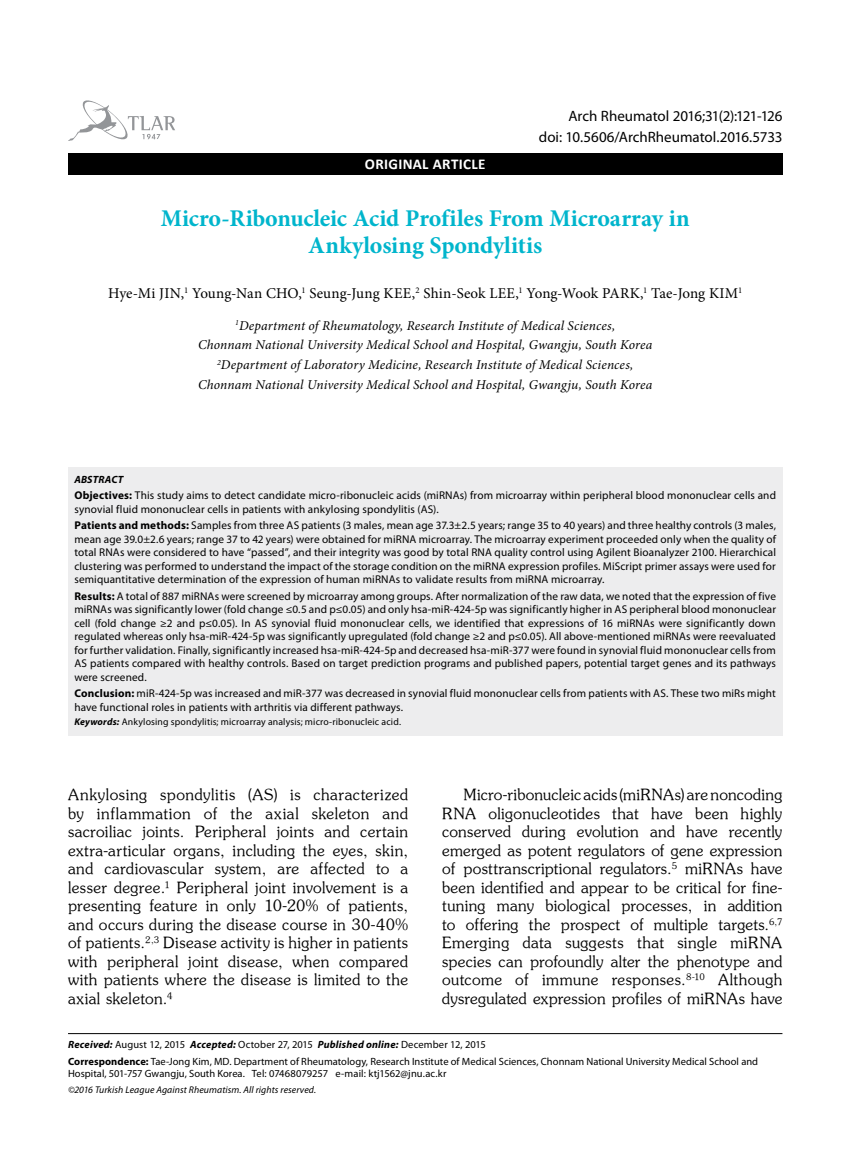
<style>
.page{position:relative;width:859px;height:1170px;background:#fff}
.page>*{position:absolute;margin:0;border:0;box-sizing:border-box;transform-origin:0 0}
.t1{font:700 24px/27px "Minion Pro";letter-spacing:-.005em;color:#00b5cc;text-align:center}
.t2{font:15.45px/18.6px "Souvenir Turk";letter-spacing:.02em;color:#000;text-align:justify}
.t3{font:15px "Minion Pro";letter-spacing:.005em;color:#000}
.t4{font:15px "Myriad Pro";letter-spacing:-.005em;color:#000}
.t5{font:700 15px "Calibri";letter-spacing:.02em;color:#fff}
.t6{font:italic 13.5px/19.5px "Minion Pro";letter-spacing:.01em;color:#000;text-align:center}
.t7{font:11.25px/13.5px "Myriad Pro";letter-spacing:.01em;color:#000}
.t8{font:10.5px/16.8px "Myriad Pro";letter-spacing:.005em;color:#000}
.t9{font:italic 700 10.5px "Myriad Pro";letter-spacing:.015em;color:#000}
.t10{font:9.75px "Myriad Pro";letter-spacing:.015em;color:#000}
.t11{font:italic 9.75px "Myriad Pro";letter-spacing:.01em;color:#000}
.s1{font-weight:700}
.s2{font-weight:700;font-style:italic}
</style>
<div class="page">
<div style="left:68px;top:153px;width:714px;height:21px;background:#000"></div>
<svg style="left:68px;top:100px;width:107px;height:41px"></svg>
<hr style="left:68px;top:1033px;width:714px;height:1px;background:#000">
<div style="left:68px;top:468px;width:714px;height:268px;background:#ededee"></div>
<h3 class="t4" style="left:568px;top:107px;width:215px">Arch Rheumatol 2016;31(2):121-126</h3>
<h3 class="t5" style="left:365px;top:155px;width:122px">ORIGINAL ARTICLE</h3>
<h3 class="t4" style="left:539px;top:127px;width:245px">doi: 10.5606/ArchRheumatol.2016.5733</h3>
<h1 class="t1" style="left:161px;top:204px;width:530px">Micro-Ribonucleic Acid Profiles From Microarray in<br>Ankylosing Spondylitis</h1>
<h3 class="t3" style="left:108px;top:283px;width:636px">Hye-Mi JIN,<sup>1</sup> Young-Nan CHO,<sup>1</sup> Seung-Jung KEE,<sup>2</sup> Shin-Seok LEE,<sup>1</sup> Yong-Wook PARK,<sup>1</sup> Tae-Jong KIM<sup>1</sup></h3>
<p class="t6" style="left:198px;top:316px;width:456px"><sup>1</sup>Department of Rheumatology, Research Institute of Medical Sciences,<br>Chonnam National University Medical School and Hospital, Gwangju, South Korea <sup>2</sup>Department of Laboratory Medicine, Research Institute of Medical Sciences, Chonnam National University Medical School and Hospital, Gwangju, South Korea</p>
<p class="t9" style="left:74px;top:472px;width:50px">ABSTRACT</p>
<p class="t7" style="left:74px;top:488px;width:703px"><span class="s1">Objectives:</span> This study aims to detect candidate micro-ribonucleic acids (miRNAs) from microarray within peripheral blood mononuclear cells and synovial fluid mononuclear cells in patients with ankylosing spondylitis (AS).</p>
<p class="t7" style="left:74px;top:518px;width:703px;text-align:justify"><span class="s1">Patients and methods:</span> Samples from three AS patients (3 males, mean age 37.3±2.5 years; range 35 to 40 years) and three healthy controls (3 males, mean age 39.0±2.6 years; range 37 to 42 years) were obtained for miRNA microarray. The microarray experiment proceeded only when the quality of total RNAs were considered to have “passed”, and their integrity was good by total RNA quality control using Agilent Bioanalyzer 2100. Hierarchical clustering was performed to understand the impact of the storage condition on the miRNA expression profiles. MiScript primer assays were used for semiquantitative determination of the expression of human miRNAs to validate results from miRNA microarray.</p>
<p class="t7" style="left:74px;top:589px;width:703px;text-align:justify"><span class="s1">Results:</span> A total of 887 miRNAs were screened by microarray among groups. After normalization of the raw data, we noted that the expression of five miRNAs was significantly lower (fold change ≤0.5 and p≤0.05) and only hsa-miR-424-5p was significantly higher in AS peripheral blood mononuclear cell (fold change ≥2 and p≤0.05). In AS synovial fluid mononuclear cells, we identified that expressions of 16 miRNAs were significantly down regulated whereas only hsa-miR-424-5p was significantly upregulated (fold change ≥2 and p≤0.05). All above-mentioned miRNAs were reevaluated for further validation. Finally, significantly increased hsa-miR-424-5p and decreased hsa-miR-377 were found in synovial fluid mononuclear cells from AS patients compared with healthy controls. Based on target prediction programs and published papers, potential target genes and its pathways were screened.</p>
<p class="t7" style="left:74px;top:686px;width:703px"><span class="s1">Conclusion:</span> miR-424-5p was increased and miR-377 was decreased in synovial fluid mononuclear cells from patients with AS. These two miRs might have functional roles in patients with arthritis via different pathways.</p>
<p class="t10" style="left:74px;top:716px;width:328px"><span class="s2">Keywords:</span> Ankylosing spondylitis; microarray analysis; micro-ribonucleic acid.</p>
<p class="t2" style="left:68px;top:784px;width:342px">Ankylosing spondylitis (AS) is characterized by inflammation of the axial skeleton and sacroiliac joints. Peripheral joints and certain extra-articular organs, including the eyes, skin, and cardiovascular system, are affected to a lesser degree.<sup>1</sup> Peripheral joint involvement is a presenting feature in only 10-20% of patients, and occurs during the disease course in 30-40% of patients.<sup>2,3</sup> Disease activity is higher in patients with peripheral joint disease, when compared with patients where the disease is limited to the axial skeleton.<sup>4</sup></p>
<p class="t2" style="left:442px;top:784px;width:342px;text-indent:21px">Micro-ribonucleic acids (miRNAs) are noncoding RNA oligonucleotides that have been highly conserved during evolution and have recently emerged as potent regulators of gene expression of posttranscriptional regulators.<sup>5</sup> miRNAs have been identified and appear to be critical for fine&shy;tuning many biological processes, in addition to offering the prospect of multiple targets.<sup>6,7<br></sup>Emerging data suggests that single miRNA species can profoundly alter the phenotype and outcome of immune responses.<sup>8-10</sup> Although dysregulated expression profiles of miRNAs have</p>
<p class="t8" style="left:68px;top:1035px;width:692px"><span class="s2">Received:</span> August 12, 2015 <span class="s2">Accepted:</span> October 27, 2015 <span class="s2">Published online:</span> December 12, 2015<br><span class="s1">Correspondence:</span> Tae-Jong Kim, MD. Department of Rheumatology, Research Institute of Medical Sciences, Chonnam National University Medical School and</p>
<p class="t8" style="left:68px;top:1065px;width:380px">Hospital, 501-757 Gwangju, South Korea. Tel: 07468079257 e-mail: ktj1562@jnu.ac.kr</p>
<p class="t11" style="left:68px;top:1083px;width:250px">©2016 Turkish League Against Rheumatism. All rights reserved.</p>
</div>
